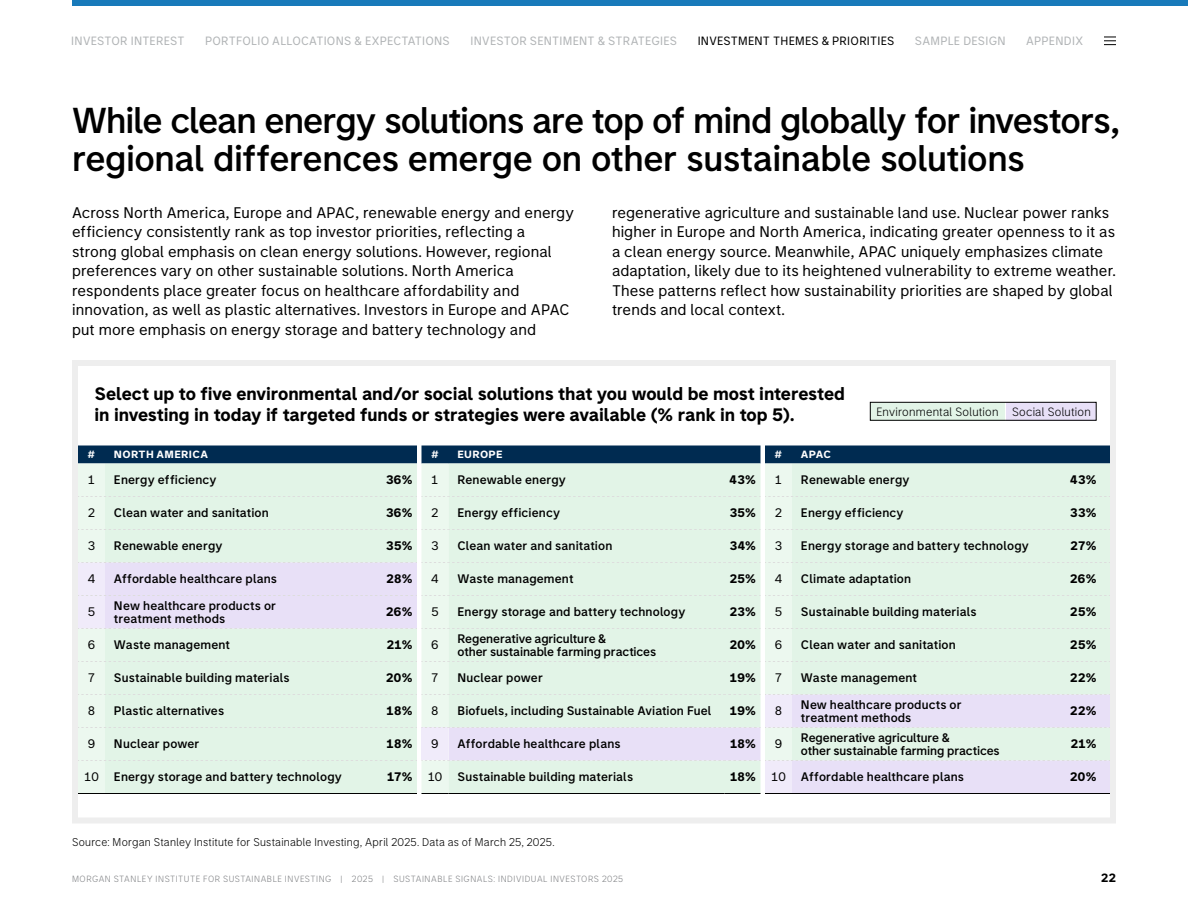
<style>
.page{position:relative;width:1188px;height:918px;background:#fff}
.page>*{position:absolute;margin:0;border:0;box-sizing:border-box;transform-origin:0 0}
.t1{font:500 36px/37.5px "Morgan Stanley Sans";letter-spacing:-.025em;color:#000}
.t2{font:700 18px/21px "Morgan Stanley Sans";letter-spacing:-.005em;color:#000}
.t3{font:15.3px/19.5px "Morgan Stanley Sans";letter-spacing:.01em;color:#000}
.t4{font:500 12.3px/13.5px "Morgan Stanley Sans";letter-spacing:.01em;color:#000}
.t5{font:700 12.3px "Morgan Stanley Sans";letter-spacing:.025em;color:#000}
.t6{font:12.3px "Morgan Stanley Sans";color:#000}
.t7{font:12px "Morgan Stanley Sans";letter-spacing:.02em;color:#b1b4b6}
.t8{font:300 12px "Morgan Stanley Sans";letter-spacing:.02em;color:#000}
.t9{font:12px "Morgan Stanley Sans";letter-spacing:.015em;color:#000}
.t10{font:700 12px "Morgan Stanley Sans";color:#000}
.t11{font:300 11.25px "Morgan Stanley Sans";letter-spacing:.02em;color:#000}
.t12{font:700 10.5px "Morgan Stanley Sans";letter-spacing:.03em;color:#fff;scale:1.05 1}
.t13{font:500 10.5px "Morgan Stanley Sans";color:#fff;scale:1.05 1}
.t14{font:300 9px "Morgan Stanley Sans";letter-spacing:.065em;color:#808285}
.s1{font-weight:400}
</style>
<div class="page">
<div style="left:72px;top:360px;width:1044px;height:464px;background:#fff;border:6px solid #eee"></div>
<svg style="left:78px;top:446px;width:1032px;height:348px;background:#d8e6e2"></svg>
<div style="left:1006px;top:402px;width:90px;height:18px;background:#e8e0f7"></div>
<div style="left:870px;top:402px;width:135px;height:18px;background:#e2f4e7"></div>
<div style="left:870px;top:402px;width:227px;height:19px;border:1px solid #000"></div>
<div style="left:72px;top:0;width:1116px;height:6px;background:#187aba"></div>
<svg style="left:1104px;top:37px;width:12px;height:8px"></svg>
<p class="t7" style="left:71px;top:33px;width:115px">INVESTOR INTEREST</p>
<p class="t7" style="left:205px;top:33px;width:246px">PORTFOLIO ALLOCATIONS &amp; EXPECTATIONS</p>
<p class="t7" style="left:470px;top:33px;width:208px">INVESTOR SENTIMENT &amp; STRATEGIES</p>
<p class="t9" style="left:698px;top:33px;width:198px">INVESTMENT THEMES &amp; PRIORITIES</p>
<p class="t7" style="left:915px;top:33px;width:92px">SAMPLE DESIGN</p>
<p class="t7" style="left:1026px;top:33px;width:58px">APPENDIX</p>
<h1 class="t1" style="left:72px;top:101px;width:1050px">While clean energy solutions are top of mind globally for investors, regional differences emerge on other sustainable solutions</h1>
<p class="t3" style="left:72px;top:202px;width:504px">Across North America, Europe and APAC, renewable energy and energy efficiency consistently rank as top investor priorities, reflecting a<br>strong global emphasis on clean energy solutions. However, regional preferences vary on other sustainable solutions. North America respondents place greater focus on healthcare affordability and innovation, as well as plastic alternatives. Investors in Europe and APAC put more emphasis on energy storage and battery technology and</p>
<p class="t3" style="left:612px;top:202px;width:506px">regenerative agriculture and sustainable land use. Nuclear power ranks higher in Europe and North America, indicating greater openness to it as a clean energy source. Meanwhile, APAC uniquely emphasizes climate adaptation, likely due to its heightened vulnerability to extreme weather.<br>These patterns reflect how sustainability priorities are shaped by global trends and local context.</p>
<h2 class="t2" style="left:94px;top:382px;width:752px">Select up to five environmental and/or social solutions that you would be most interested in investing in today if targeted funds or strategies were available (% rank in top 5).</h2>
<p class="t8" style="left:876px;top:404px;width:216px">Environmental Solution Social Solution</p>
<p class="t13" style="left:88px;top:448px;width:9px">#</p>
<p class="t12" style="left:114px;top:448px;width:91px">NORTH AMERICA</p>
<p class="t6" style="left:88px;top:472px;width:9px">1</p>
<p class="t4" style="left:114px;top:473px;width:104px">Energy efficiency</p>
<p class="t5" style="left:386px;top:472px;width:28px">36%</p>
<p class="t6" style="left:88px;top:505px;width:9px">2</p>
<p class="t4" style="left:114px;top:506px;width:156px">Clean water and sanitation</p>
<p class="t5" style="left:386px;top:505px;width:28px">36%</p>
<p class="t6" style="left:88px;top:538px;width:9px">3</p>
<p class="t4" style="left:114px;top:539px;width:110px">Renewable energy</p>
<p class="t5" style="left:386px;top:538px;width:28px">35%</p>
<p class="t6" style="left:88px;top:571px;width:9px">4</p>
<p class="t4" style="left:114px;top:572px;width:165px">Affordable healthcare plans</p>
<p class="t5" style="left:386px;top:571px;width:28px">28%</p>
<p class="t6" style="left:88px;top:604px;width:9px">5</p>
<p class="t4" style="left:114px;top:598px;width:164px">New healthcare products or treatment methods</p>
<p class="t5" style="left:386px;top:604px;width:28px">26%</p>
<p class="t6" style="left:88px;top:637px;width:9px">6</p>
<p class="t4" style="left:114px;top:638px;width:118px">Waste management</p>
<p class="t5" style="left:387px;top:637px;width:27px">21%</p>
<p class="t6" style="left:88px;top:670px;width:9px">7</p>
<p class="t4" style="left:114px;top:671px;width:177px">Sustainable building materials</p>
<p class="t5" style="left:386px;top:670px;width:28px">20%</p>
<p class="t6" style="left:88px;top:703px;width:9px">8</p>
<p class="t4" style="left:114px;top:704px;width:112px">Plastic alternatives</p>
<p class="t5" style="left:387px;top:703px;width:27px">18%</p>
<p class="t6" style="left:88px;top:736px;width:9px">9</p>
<p class="t4" style="left:114px;top:737px;width:87px">Nuclear power</p>
<p class="t5" style="left:387px;top:736px;width:27px">18%</p>
<p class="t4" style="left:84px;top:770px;width:259px"><span class="s1">10</span> Energy storage and battery technology</p>
<p class="t5" style="left:387px;top:769px;width:27px">17%</p>
<p class="t13" style="left:431px;top:448px;width:9px">#</p>
<p class="t12" style="left:457px;top:448px;width:44px">EUROPE</p>
<p class="t6" style="left:431px;top:472px;width:9px">1</p>
<p class="t4" style="left:457px;top:473px;width:110px">Renewable energy</p>
<p class="t5" style="left:730px;top:472px;width:28px">43%</p>
<p class="t6" style="left:431px;top:505px;width:9px">2</p>
<p class="t4" style="left:457px;top:506px;width:104px">Energy efficiency</p>
<p class="t5" style="left:730px;top:505px;width:28px">35%</p>
<p class="t6" style="left:431px;top:538px;width:8px">3</p>
<p class="t4" style="left:457px;top:539px;width:156px">Clean water and sanitation</p>
<p class="t5" style="left:730px;top:538px;width:28px">34%</p>
<p class="t6" style="left:431px;top:571px;width:9px">4</p>
<p class="t4" style="left:457px;top:572px;width:118px">Waste management</p>
<p class="t5" style="left:730px;top:571px;width:28px">25%</p>
<p class="t6" style="left:431px;top:604px;width:9px">5</p>
<p class="t4" style="left:457px;top:605px;width:229px">Energy storage and battery technology</p>
<p class="t5" style="left:730px;top:604px;width:28px">23%</p>
<p class="t6" style="left:431px;top:637px;width:9px">6</p>
<p class="t4" style="left:457px;top:631px;width:200px">Regenerative agriculture &amp;<br>other sustainable farming practices</p>
<p class="t5" style="left:730px;top:637px;width:28px">20%</p>
<p class="t6" style="left:431px;top:670px;width:9px">7</p>
<p class="t4" style="left:457px;top:671px;width:87px">Nuclear power</p>
<p class="t5" style="left:730px;top:670px;width:28px">19%</p>
<p class="t6" style="left:431px;top:703px;width:9px">8</p>
<p class="t4" style="left:457px;top:704px;width:255px">Biofuels, including Sustainable Aviation Fuel</p>
<p class="t5" style="left:730px;top:703px;width:28px">19%</p>
<p class="t6" style="left:431px;top:736px;width:9px">9</p>
<p class="t4" style="left:457px;top:737px;width:165px">Affordable healthcare plans</p>
<p class="t5" style="left:730px;top:736px;width:27px">18%</p>
<p class="t4" style="left:428px;top:770px;width:207px"><span class="s1">10</span> Sustainable building materials</p>
<p class="t5" style="left:730px;top:769px;width:27px">18%</p>
<p class="t13" style="left:775px;top:448px;width:9px">#</p>
<p class="t12" style="left:801px;top:448px;width:30px">APAC</p>
<p class="t6" style="left:775px;top:472px;width:9px">1</p>
<p class="t4" style="left:801px;top:473px;width:110px">Renewable energy</p>
<p class="t5" style="left:1070px;top:472px;width:28px">43%</p>
<p class="t6" style="left:775px;top:505px;width:9px">2</p>
<p class="t4" style="left:801px;top:506px;width:104px">Energy efficiency</p>
<p class="t5" style="left:1070px;top:505px;width:28px">33%</p>
<p class="t6" style="left:775px;top:538px;width:9px">3</p>
<p class="t4" style="left:801px;top:539px;width:229px">Energy storage and battery technology</p>
<p class="t5" style="left:1070px;top:538px;width:28px">27%</p>
<p class="t6" style="left:775px;top:571px;width:9px">4</p>
<p class="t4" style="left:801px;top:572px;width:112px">Climate adaptation</p>
<p class="t5" style="left:1070px;top:571px;width:28px">26%</p>
<p class="t6" style="left:775px;top:604px;width:9px">5</p>
<p class="t4" style="left:801px;top:605px;width:177px">Sustainable building materials</p>
<p class="t5" style="left:1070px;top:604px;width:28px">25%</p>
<p class="t6" style="left:775px;top:637px;width:9px">6</p>
<p class="t4" style="left:801px;top:638px;width:156px">Clean water and sanitation</p>
<p class="t5" style="left:1070px;top:637px;width:28px">25%</p>
<p class="t6" style="left:775px;top:670px;width:9px">7</p>
<p class="t4" style="left:801px;top:671px;width:118px">Waste management</p>
<p class="t5" style="left:1070px;top:670px;width:28px">22%</p>
<p class="t6" style="left:775px;top:703px;width:9px">8</p>
<p class="t4" style="left:801px;top:697px;width:162px">New healthcare products or treatment methods</p>
<p class="t5" style="left:1070px;top:703px;width:28px">22%</p>
<p class="t6" style="left:775px;top:736px;width:9px">9</p>
<p class="t4" style="left:801px;top:730px;width:200px">Regenerative agriculture &amp;<br>other sustainable farming practices</p>
<p class="t5" style="left:1071px;top:736px;width:27px">21%</p>
<p class="t4" style="left:771px;top:770px;width:194px"><span class="s1">10</span> Affordable healthcare plans</p>
<p class="t5" style="left:1070px;top:769px;width:28px">20%</p>
<p class="t11" style="left:72px;top:835px;width:483px">Source: Morgan Stanley Institute for Sustainable Investing, April 2025. Data as of March 25, 2025.</p>
<p class="t14" style="left:72px;top:873px;width:553px">MORGAN STANLEY INSTITUTE FOR SUSTAINABLE INVESTING | 2025 | SUSTAINABLE SIGNALS: INDIVIDUAL INVESTORS 2025</p>
<p class="t10" style="left:1101px;top:870px;width:16px">22</p>
</div>
